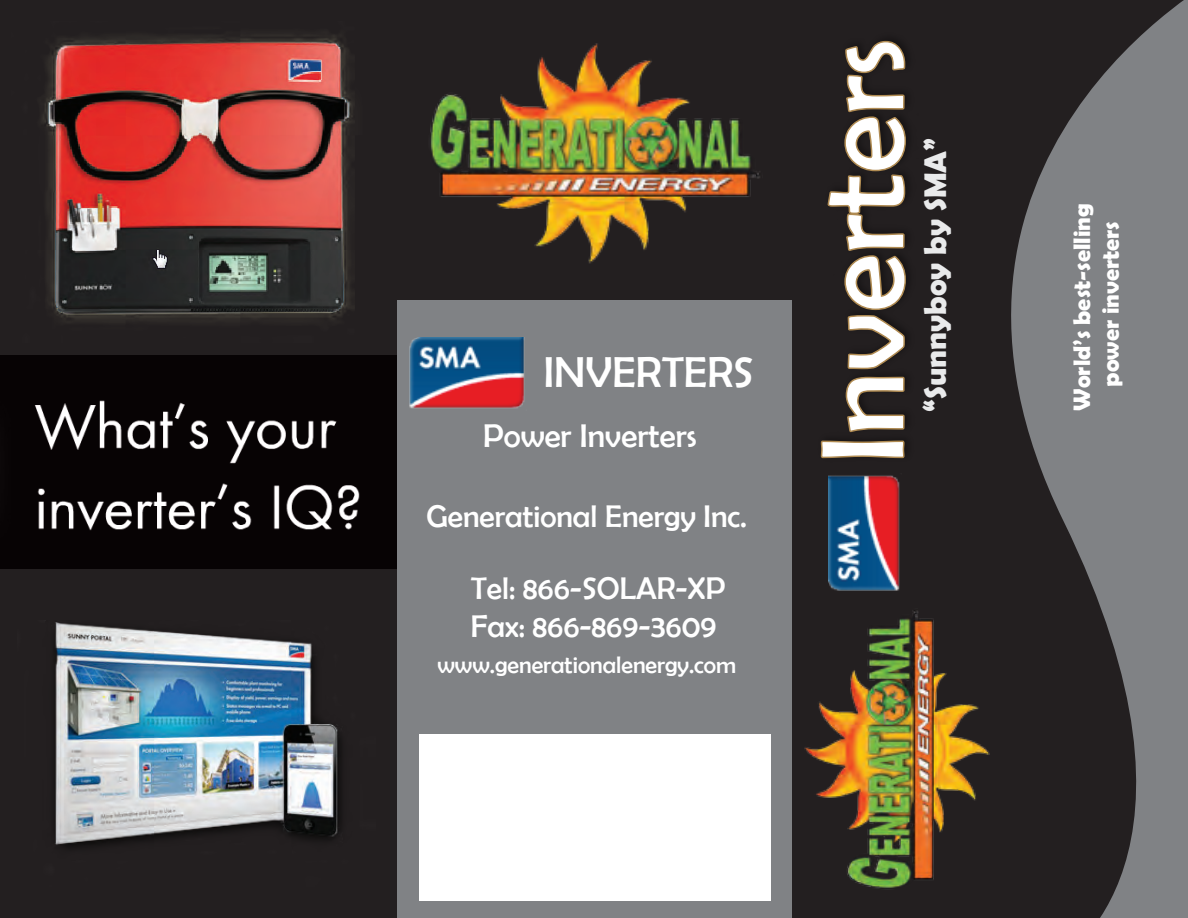
<style>
.page{position:relative;width:1188px;height:918px;background:#fff}
.page>*{position:absolute;margin:0;border:0;box-sizing:border-box;transform-origin:0 0}
.t1{font:120px "Berlin Sans FB";color:#fff}
.t2{font:43.5px "Berlin Sans FB";color:#fff}
.t3{font:33px "Berlin Sans FB";color:#fff}
.t4{font:31.5px/37.8px "Berlin Sans FB";color:#fff}
.t5{font:700 31.5px "Berlin Sans FB Demi";color:#e9eaeb}
.t6{font:700 24px/28.8px "Berlin Sans FB Demi";color:#fff;text-align:center}
.t7{font:24px "Berlin Sans FB";color:#fff}
</style>
<div class="page">
<img style="left:792px;top:594px;width:94px;height:313px">
<div style="left:796px;top:26px;width:90px;height:565px;background:#231f20"></div>
<svg style="left:820px;top:440px;width:66px;height:19px"></svg>
<svg style="left:845px;top:376px;width:41px;height:57px;background:#2f2721"></svg>
<svg style="left:827px;top:40px;width:59px;height:330px;background:#2b2420"></svg>
<svg style="left:886px;top:0;width:302px;height:918px;background:#4c4845"></svg>
<div style="left:0;top:0;width:399px;height:918px;background:#231f20"></div>
<img style="left:0;top:355px;width:397px;height:214px">
<div style="left:397px;top:0;width:395px;height:918px;background:#808285"></div>
<div style="left:391px;top:0;width:402px;height:300px;background:#231f20"></div>
<img style="left:430px;top:43px;width:330px;height:221px">
<img style="left:828px;top:473px;width:74px;height:119px">
<img style="left:409px;top:337px;width:116px;height:72px">
<img style="left:54px;top:622px;width:287px;height:226px">
<img style="left:41px;top:34px;width:314px;height:288px">
<div style="left:419px;top:734px;width:352px;height:167px;background:#fff"></div>
<h2 class="t2" style="left:544px;top:348px;width:211px">INVERTERS</h2>
<p class="t3" style="left:483px;top:417px;width:215px">Power Inverters</p>
<p class="t4" style="left:427px;top:497px;width:322px">Generational Energy Inc.</p>
<p class="t4" style="left:471px;top:569px;width:256px">Tel: 866-SOLAR-XP<br>Fax: 866-869-3609</p>
<p class="t7" style="left:437px;top:652px;width:300px">www.generationalenergy.com</p>
<h1 class="t1" style="left:796px;top:464px;width:426px;rotate:-90deg">Inverters</h1>
<p class="t5" style="left:917px;top:412px;width:276px;rotate:-90deg">“Sunnyboy by SMA”</p>
<p class="t6" style="left:1067px;top:411px;width:209px;rotate:-90deg">World’s best-selling power inverters</p>
</div>
